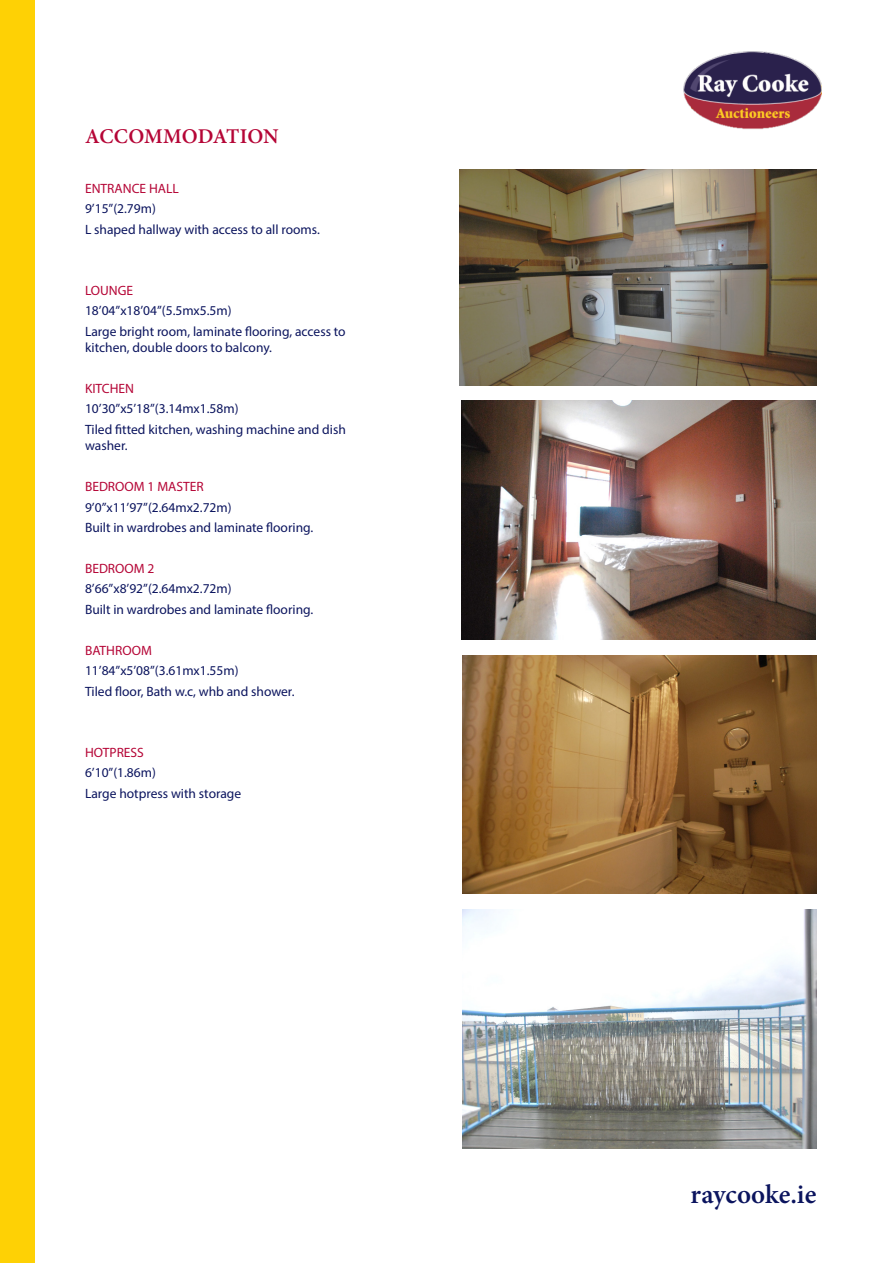
<style>
.page{position:relative;width:893px;height:1263px;background:#fff}
.page>*{position:absolute;margin:0;border:0;box-sizing:border-box;transform-origin:0 0}
.t1{font:600 27px "Minion Pro";color:#0b145e}
.RC_Body_Head{font:600 21px "Minion Pro";color:#b50536}
.RC_Body_Accommodatio{font:13.5px/16.2px "Myriad Pro";color:#0b145e}
.RC_Body_Accommodatio-2{font:13.5px "Myriad Pro";color:#b50536}
</style>
<div class="page">
<div style="left:0;top:0;width:34px;height:1263px;background:#fed105"></div>
<img style="left:683px;top:51px;width:138px;height:78px">
<img style="left:463px;top:910px;width:354px;height:238px">
<img style="left:462px;top:655px;width:354px;height:239px">
<img style="left:461px;top:401px;width:354px;height:238px">
<img style="left:459px;top:169px;width:358px;height:217px">
<p class="RC_Body_Head" style="left:85px;top:122px;width:195px">ACCOMMODATION</p>
<p class="RC_Body_Accommodatio-2" style="left:85px;top:180px;width:95px">ENTRANCE HALL</p>
<p class="RC_Body_Accommodatio" style="left:85px;top:200px;width:72px">9’15’’(2.79m)</p>
<p class="RC_Body_Accommodatio" style="left:85px;top:221px;width:236px">L shaped hallway with access to all rooms.</p>
<p class="RC_Body_Accommodatio-2" style="left:85px;top:282px;width:50px">LOUNGE</p>
<p class="RC_Body_Accommodatio" style="left:85px;top:303px;width:148px">18’04’’x18’04’’(5.5mx5.5m)</p>
<p class="RC_Body_Accommodatio" style="left:85px;top:323px;width:262px">Large bright room, laminate flooring, access to kitchen, double doors to balcony.</p>
<p class="RC_Body_Accommodatio-2" style="left:85px;top:380px;width:51px">KITCHEN</p>
<p class="RC_Body_Accommodatio" style="left:85px;top:401px;width:155px">10’30’’x5’18’’(3.14mx1.58m)</p>
<p class="RC_Body_Accommodatio" style="left:85px;top:421px;width:262px">Tiled fitted kitchen, washing machine and dish washer.</p>
<p class="RC_Body_Accommodatio-2" style="left:85px;top:478px;width:120px">BEDROOM 1 MASTER</p>
<p class="RC_Body_Accommodatio" style="left:85px;top:499px;width:148px">9’0’’x11’97’’(2.64mx2.72m)</p>
<p class="RC_Body_Accommodatio" style="left:85px;top:519px;width:230px">Built in wardrobes and laminate flooring.</p>
<p class="RC_Body_Accommodatio-2" style="left:85px;top:560px;width:71px">BEDROOM 2</p>
<p class="RC_Body_Accommodatio" style="left:85px;top:580px;width:148px">8’66’’x8’92’’(2.64mx2.72m)</p>
<p class="RC_Body_Accommodatio" style="left:85px;top:601px;width:230px">Built in wardrobes and laminate flooring.</p>
<p class="RC_Body_Accommodatio-2" style="left:85px;top:642px;width:68px">BATHROOM</p>
<p class="RC_Body_Accommodatio" style="left:85px;top:662px;width:155px">11’84’’x5’08’’(3.61mx1.55m)</p>
<p class="RC_Body_Accommodatio" style="left:85px;top:683px;width:211px">Tiled floor, Bath w.c, whb and shower.</p>
<p class="RC_Body_Accommodatio-2" style="left:85px;top:744px;width:60px">HOTPRESS</p>
<p class="RC_Body_Accommodatio" style="left:85px;top:764px;width:72px">6’10’’(1.86m)</p>
<p class="RC_Body_Accommodatio" style="left:85px;top:785px;width:158px">Large hotpress with storage</p>
<h1 class="t1" style="left:691px;top:1176px;width:127px">raycooke.ie</h1>
</div>
